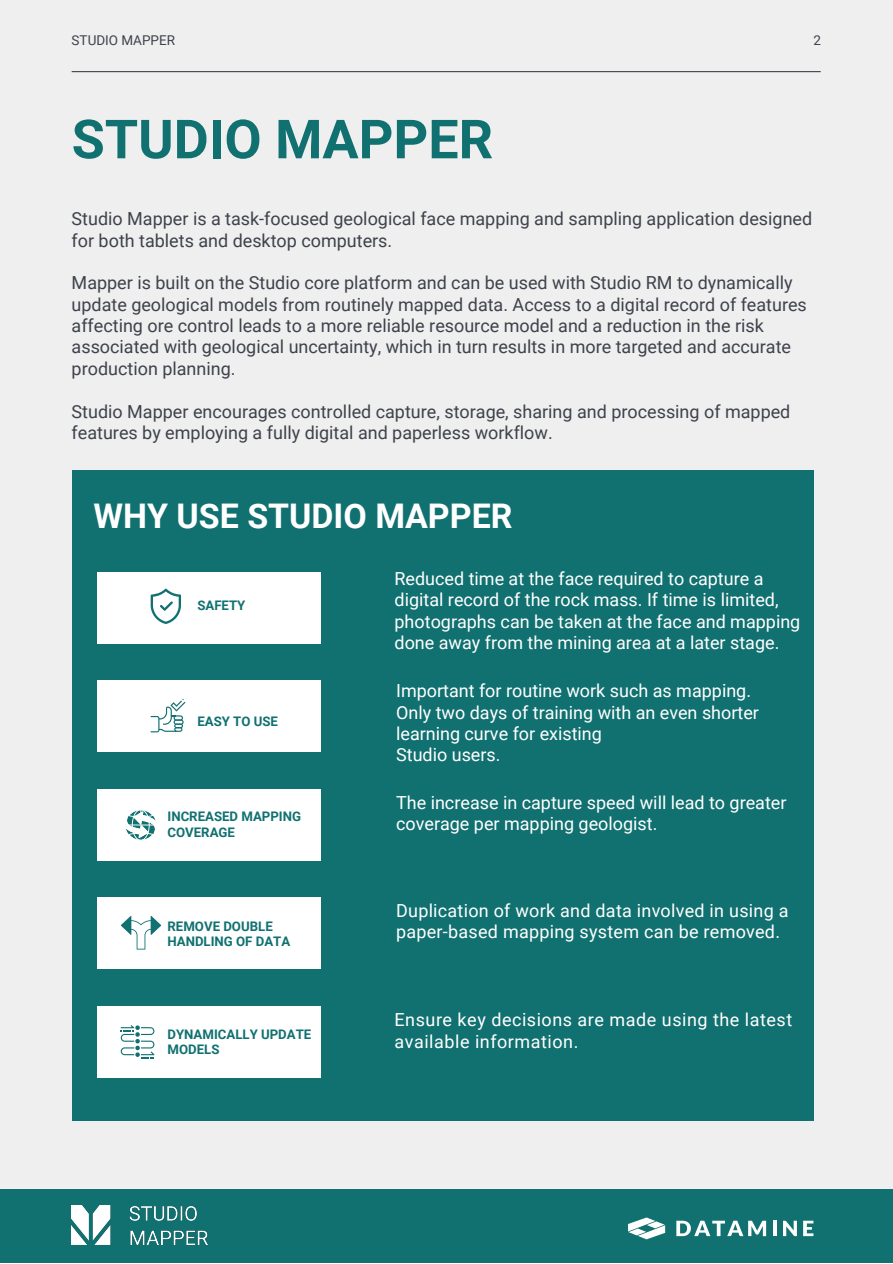
<style>
.page{position:relative;width:893px;height:1264px;background:#fff}
.page>*{position:absolute;margin:0;border:0;box-sizing:border-box;transform-origin:0 0}
.t1{font:700 54px "Roboto";color:#117070}
.t2{font:700 33.9px "Roboto";color:#fff}
.t3{font:18px/21.3px "Roboto";color:#3e424b}
.t4{font:18px/21.3px "Roboto";color:#fff}
.t5{font:18px/21.3px "Roboto";letter-spacing:.03em;color:#fff}
.t6{font:13.5px "Roboto";color:#3e424b}
.t7{font:700 13.2px/15.6px "Roboto";color:#117070}
</style>
<div class="page">
<div style="left:0;top:0;width:892px;height:1262px;background:#efefef"></div>
<div style="left:0;top:1189px;width:892px;height:73px;background:#117070"></div>
<svg style="left:676px;top:1220px;width:90px;height:16px"></svg>
<svg style="left:773px;top:1220px;width:3px;height:16px"></svg>
<svg style="left:783px;top:1220px;width:13px;height:16px"></svg>
<svg style="left:803px;top:1220px;width:10px;height:16px"></svg>
<svg style="left:628px;top:1217px;width:37px;height:22px"></svg>
<hr style="left:72px;top:71px;width:748px;height:1px;background:#3e424b">
<img style="left:72px;top:1205px;width:136px;height:39px">
<div style="left:72px;top:470px;width:741px;height:650px;background:#117070"></div>
<div style="left:98px;top:572px;width:223px;height:71px;background:#fff"></div>
<div style="left:98px;top:680px;width:223px;height:72px;background:#fff"></div>
<div style="left:98px;top:789px;width:223px;height:71px;background:#fff"></div>
<div style="left:98px;top:897px;width:223px;height:72px;background:#fff"></div>
<div style="left:98px;top:1006px;width:223px;height:71px;background:#fff"></div>
<svg style="left:151px;top:588px;width:30px;height:36px"></svg>
<svg style="left:151px;top:698px;width:34px;height:34px"></svg>
<svg style="left:126px;top:810px;width:30px;height:30px"></svg>
<svg style="left:121px;top:916px;width:40px;height:33px"></svg>
<svg style="left:121px;top:1025px;width:33px;height:33px"></svg>
<p class="t6" style="left:72px;top:33px;width:105px">STUDIO MAPPER</p>
<p class="t6" style="left:813px;top:33px;width:9px">2</p>
<p class="t1" style="left:72px;top:108px;width:423px">STUDIO MAPPER</p>
<p class="t3" style="left:72px;top:208px;width:742px">Studio Mapper is a task-focused geological face mapping and sampling application designed for both tablets and desktop computers.</p>
<p class="t3" style="left:72px;top:272px;width:736px">Mapper is built on the Studio core platform and can be used with Studio RM to dynamically update geological models from routinely mapped data. Access to a digital record of features affecting ore control leads to a more reliable resource model and a reduction in the risk associated with geological uncertainty, which in turn results in more targeted and accurate production planning.</p>
<p class="t3" style="left:72px;top:401px;width:720px">Studio Mapper encourages controlled capture, storage, sharing and processing of mapped features by employing a fully digital and paperless workflow.</p>
<p class="t2" style="left:93px;top:496px;width:420px">WHY USE STUDIO MAPPER</p>
<p class="t7" style="left:197px;top:598px;width:49px">SAFETY</p>
<p class="t7" style="left:197px;top:713px;width:82px">EASY TO USE</p>
<p class="t7" style="left:167px;top:809px;width:135px">INCREASED MAPPING<br>COVERAGE</p>
<p class="t7" style="left:167px;top:918px;width:124px">REMOVE DOUBLE<br>HANDLING OF DATA</p>
<p class="t7" style="left:167px;top:1026px;width:145px">DYNAMICALLY UPDATE<br>MODELS</p>
<p class="t4" style="left:394px;top:568px;width:407px">Reduced time at the face required to capture a digital record of the rock mass. If time is limited, photographs can be taken at the face and mapping done away from the mining area at a later stage.</p>
<p class="t4" style="left:396px;top:680px;width:356px">Important for routine work such as mapping.</p>
<p class="t4" style="left:396px;top:701px;width:364px">Only two days of training with an even shorter learning curve for existing</p>
<p class="t4" style="left:396px;top:744px;width:106px">Studio users.</p>
<p class="t4" style="left:396px;top:791px;width:392px">The increase in capture speed will lead to greater coverage per mapping geologist.</p>
<p class="t4" style="left:396px;top:900px;width:394px">Duplication of work and data involved in using a paper-based mapping system can be removed.</p>
<p class="t5" style="left:394px;top:1009px;width:399px">Ensure key decisions are made using the latest available information.</p>
</div>
